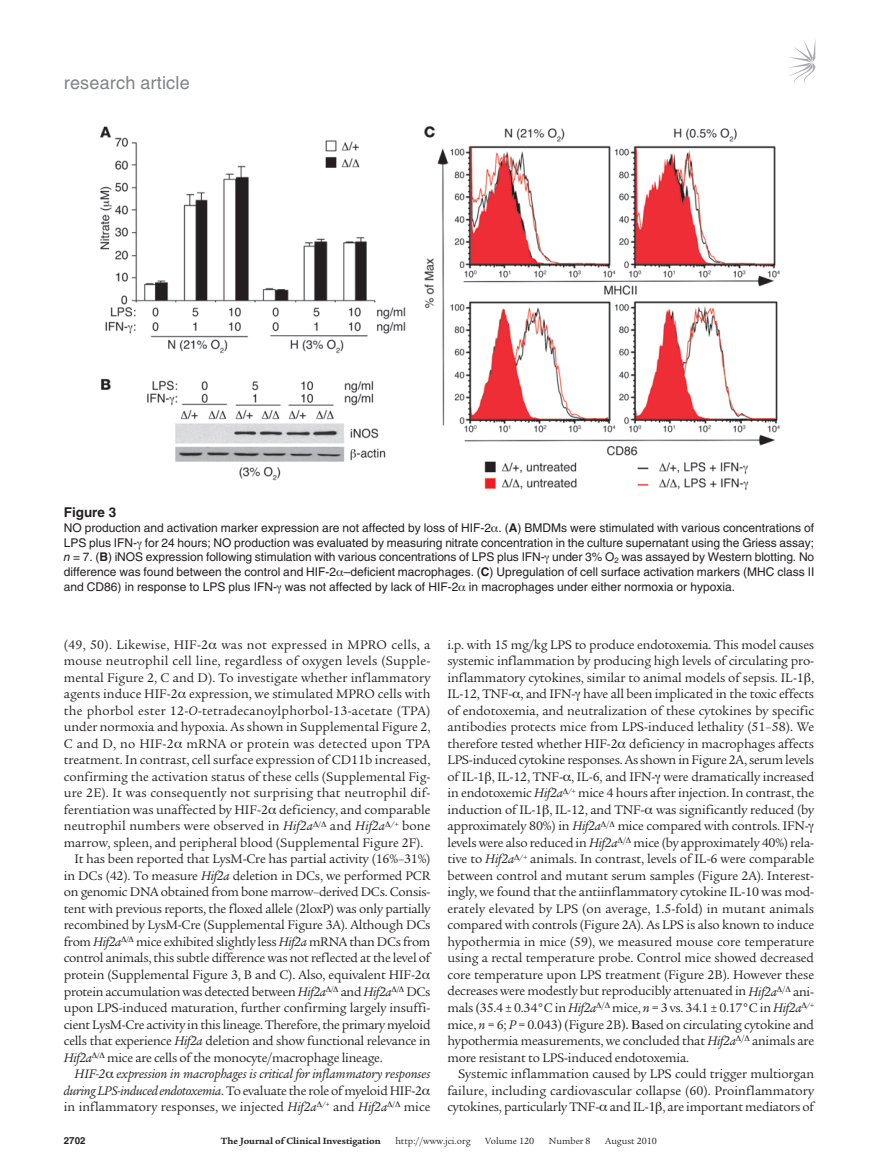
<style>
.page{position:relative;width:878px;height:1174px;background:#fff}
.page>*{position:absolute;margin:0;border:0;box-sizing:border-box;transform-origin:0 0}
.t1{font:18px "Helvetica LT Std";letter-spacing:.01em;color:#808285}
.t2{font:13.5px/16.5px "Legacy Serif Std";letter-spacing:-.015em;color:#231f20;text-align:justify}
.t3{font:italic 13.5px "Legacy Serif Std";letter-spacing:-.01em;color:#231f20}
.t4{font:700 13.5px "Helvetica LT Std";color:#231f20}
.t5{font:12px/14.7px "Helvetica LT Std";color:#231f20;text-align:justify}
.t6{font:9.75px "Legacy Serif Std";color:#231f20}
.t7{font:700 9.75px "Legacy Serif Std";color:#231f20}
.t8{font:700 9.75px "Helvetica LT Std";color:#231f20}
.s1{font-weight:700}
.s2{font-style:italic}
</style>
<div class="page">
<svg style="left:789px;top:41px;width:26px;height:44px"></svg>
<img style="left:100px;top:126px;width:680px;height:364px">
<h1 class="t1" style="left:64px;top:72px;width:127px">research article</h1>
<p class="t4" style="left:64px;top:504px;width:54px">Figure 3</p>
<p class="t5" style="left:64px;top:520px;width:752px">NO production and activation marker expression are not affected by loss of HIF-2 . (<span class="s1">A</span>) BMDMs were stimulated with various concentrations of LPS plus IFN- for 24 hours; NO production was evaluated by measuring nitrate concentration in the culture supernatant using the Griess assay; <span class="s2">n</span> = 7. (<span class="s1">B</span>) iNOS expression following stimulation with various concentrations of LPS plus IFN- under 3% O<sub>2</sub> was assayed by Western blotting. No difference was found between the control and HIF-2 –deficient macrophages. (<span class="s1">C</span>) Upregulation of cell surface activation markers (MHC class II and CD86) in response to LPS plus IFN- was not affected by lack of HIF-2 in macrophages under either normoxia or hypoxia.</p>
<p class="t2" style="left:64px;top:636px;width:368px">(49, 50). Likewise, HIF-2 was not expressed in MPRO cells, a mouse neutrophil cell line, regardless of oxygen levels (Supple&shy;mental Figure 2, C and D). To investigate whether inflammatory agents induce HIF-2 expression, we stimulated MPRO cells with the phorbol ester 12-<span class="s2">O</span>-tetradecanoylphorbol-13-acetate (TPA) under normoxia and hypoxia. As shown in Supplemental Figure 2, C and D, no HIF-2 mRNA or protein was detected upon TPA treatment. In contrast, cell surface expression of CD11b increased, confirming the activation status of these cells (Supplemental Fig&shy;ure 2E). It was consequently not surprising that neutrophil dif&shy;ferentiation was unaffected by HIF-2 deficiency, and comparable neutrophil numbers were observed in <span class="s2">Hif2a</span></p>
<p class="t2" style="left:330px;top:818px;width:102px">and <span class="s2">Hif2a</span> <sup>/+</sup> bone</p>
<p class="t2" style="left:64px;top:834px;width:361px">marrow, spleen, and peripheral blood (Supplemental Figure 2F).</p>
<p class="t2" style="left:74px;top:851px;width:357px">It has been reported that LysM-Cre has partial activity (16%–31%)</p>
<p class="t2" style="left:64px;top:867px;width:368px">in DCs (42). To measure <span class="s2">Hif2a</span> deletion in DCs, we performed PCR</p>
<p class="t2" style="left:64px;top:884px;width:368px">on genomic DNA obtained from bone marrow–derived DCs. Consis-</p>
<p class="t2" style="left:64px;top:900px;width:368px">tent with previous reports, the floxed allele (2loxP) was only partially</p>
<p class="t2" style="left:64px;top:917px;width:368px">recombined by LysM-Cre (Supplemental Figure 3A). Although DCs</p>
<p class="t2" style="left:64px;top:933px;width:368px">from <span class="s2">Hif2a</span> mice exhibited slightly less <span class="s2">Hif2a</span> mRNA than DCs from</p>
<p class="t2" style="left:64px;top:950px;width:368px">control animals, this subtle difference was not reflected at the level of</p>
<p class="t2" style="left:64px;top:966px;width:360px">protein (Supplemental Figure 3, B and C). Also, equivalent HIF-2</p>
<p class="t2" style="left:64px;top:983px;width:368px">protein accumulation was detected between <span class="s2">Hif2a</span> and <span class="s2">Hif2a</span> DCs</p>
<p class="t2" style="left:64px;top:999px;width:368px">upon LPS-induced maturation, further confirming largely insuffi-</p>
<p class="t2" style="left:64px;top:1016px;width:368px">cient LysM-Cre activity in this lineage. Therefore, the primary myeloid</p>
<p class="t2" style="left:64px;top:1032px;width:368px">cells that experience <span class="s2">Hif2a</span> deletion and show functional relevance in</p>
<p class="t2" style="left:64px;top:1049px;width:320px"><span class="s2">Hif2a</span> mice are cells of the monocyte/macrophage lineage.</p>
<p class="t3" style="left:74px;top:1066px;width:357px">HIF-2 expression in macrophages is critical for inflammatory responses</p>
<p class="t2" style="left:64px;top:1082px;width:360px"><span class="s2">during LPS-induced endotoxemia</span>. To evaluate the role of myeloid HIF-2</p>
<p class="t2" style="left:64px;top:1098px;width:368px">in inflammatory responses, we injected <span class="s2">Hif2a</span> <sup>/+</sup> and <span class="s2">Hif2a</span> mice</p>
<p class="t2" style="left:447px;top:636px;width:368px;text-align:left">i.p. with 15 mg/kg LPS to produce endotoxemia. This model causes systemic inflammation by producing high levels of circulating pro&shy;inflammatory cytokines, similar to animal models of sepsis. IL-1 , IL-12, TNF- , and IFN- have all been implicated in the toxic effects of endotoxemia, and neutralization of these cytokines by specific antibodies protects mice from LPS-induced lethality (51–58). We therefore tested whether HIF-2 deficiency in macrophages affects LPS-induced cytokine responses. As shown in Figure 2A, serum levels of IL-1 , IL-12, TNF- , IL-6, and IFN- were dramatically increased in endotoxemic <span class="s2">Hif2a</span> <sup>/+</sup> mice 4 hours after injection. In contrast, the induction of IL-1 , IL-12, and TNF- was significantly reduced (by approximately 80%) in <span class="s2">Hif2a</span> <sup>/</sup> mice compared with controls. IFN&shy;levels were also reduced in <span class="s2">Hif2a</span> <sup>/</sup> mice (by approximately 40%) rela&shy;tive to <span class="s2">Hif2a</span> <sup>/+</sup> animals. In contrast, levels of IL-6 were comparable between control and mutant serum samples (Figure 2A). Interest&shy;ingly, we found that the antiinflammatory cytokine IL-10 was mod&shy;erately elevated by LPS (on average, 1.5-fold) in mutant animals compared with controls (Figure 2A). As LPS is also known to induce hypothermia in mice (59), we measured mouse core temperature using a rectal temperature probe. Control mice showed decreased core temperature upon LPS treatment (Figure 2B). However these decreases were modestly but reproducibly attenuated in <span class="s2">Hif2a</span> <sup>/</sup> ani&shy;mals 35.4 ± 0.34°C in <span class="s2">Hif2a</span> <sup>/</sup> mice, <span class="s2">n</span> = 3 vs. 34.1 ± 0.17°C in <span class="s2">Hif2a</span> <sup>/+ </sup>mice, <span class="s2">n</span> = 6; <span class="s2">P</span> = 0.043 Figure 2B</p>
<p class="t2" style="left:447px;top:1016px;width:368px;text-indent:192px">ased on circulating cytokine and hypothermia measurements, we concluded that <span class="s2">Hif2a</span> <sup>/</sup> animals are more resistant to LPS-induced endotoxemia.</p>
<p class="t2" style="left:447px;top:1065px;width:368px;text-indent:11px">Systemic inflammation caused by LPS could trigger multiorgan failure, including cardiovascular collapse (60). Proinflammatory cytokines, particularly TNF- and IL- , are important mediators of</p>
<p class="t8" style="left:64px;top:1134px;width:23px">2702</p>
<p class="t7" style="left:221px;top:1135px;width:161px">The Journal of Clinical Investigation</p>
<p class="t6" style="left:395px;top:1135px;width:77px">http://www.jci.org</p>
<p class="t6" style="left:485px;top:1135px;width:50px">Volume 120</p>
<p class="t6" style="left:549px;top:1135px;width:43px">Number 8</p>
<p class="t6" style="left:605px;top:1135px;width:53px">August 2010</p>
</div>
